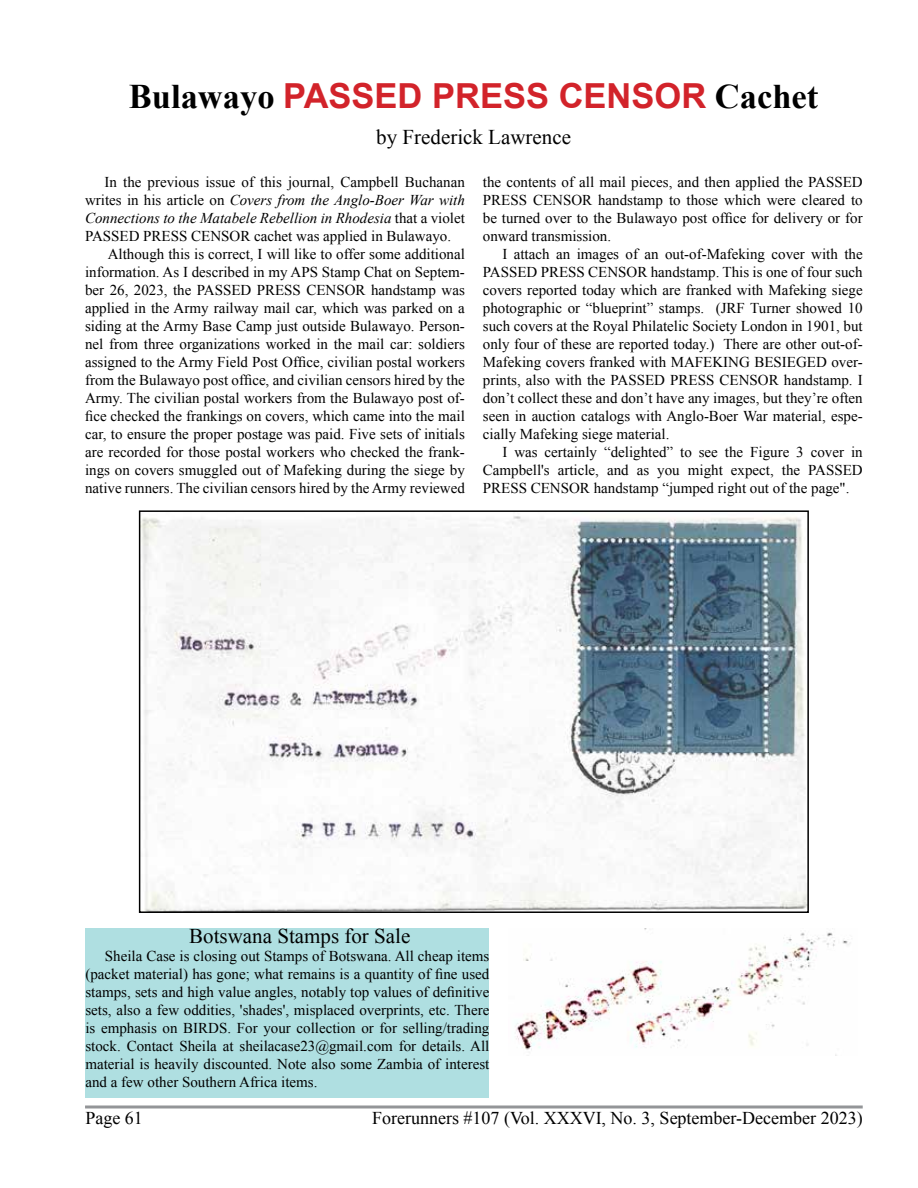
<style>
.page{position:relative;width:918px;height:1188px;background:#fff}
.page>*{position:absolute;margin:0;border:0;box-sizing:border-box;transform-origin:0 0}
.t1{font:700 34.5px "Arial";color:#d2232a}
.t2{font:21px "Times New Roman";color:#000}
.t3{font:18px "Times New Roman";color:#000}
.t4{font:15px/18px "Times New Roman";color:#000;text-align:justify}
.t5{font:italic 15px "Times New Roman";color:#000}
.s1{font-family:"Times New Roman";color:#000}
.s2{font-style:normal}
</style>
<div class="page">
<hr style="left:85px;top:1105px;width:778px;height:3px;background:#939598">
<img style="left:516px;top:928px;width:335px;height:128px">
<img style="left:142px;top:516px;width:664px;height:394px">
<div style="left:139px;top:510px;width:670px;height:403px;border:2px solid #000"></div>
<div style="left:85px;top:928px;width:404px;height:170px;background:#afdfe1"></div>
<h1 class="t1" style="left:129px;top:73px;width:691px"><span class="s1">Bulawayo</span> PASSED PRESS CENSOR <span class="s1">Cachet</span></h1>
<h2 class="t2" style="left:376px;top:122px;width:196px">by Frederick Lawrence</h2>
<p class="t4" style="left:483px;top:173px;width:381px">the contents of all mail pieces, and then applied the PASSED PRESS CENSOR handstamp to those which were cleared to be turned over to the Bulawayo post office for delivery or for onward transmission.</p>
<p class="t4" style="left:483px;top:245px;width:381px;text-indent:20px">I attach an images of an out-of-Mafeking cover with the PASSED PRESS CENSOR handstamp. This is one of four such covers reported today which are franked with Mafeking siege photographic or “blueprint” stamps. (JRF Turner showed 10 such covers at the Royal Philatelic Society London in 1901, but only four of these are reported today.) There are other out-of-Mafeking covers franked with MAFEKING BESIEGED over&shy;prints, also with the PASSED PRESS CENSOR handstamp. I don’t collect these and don’t have any images, but they’re often seen in auction catalogs with Anglo-Boer War material, espe&shy;cially Mafeking siege material.</p>
<p class="t4" style="left:483px;top:443px;width:381px;text-indent:20px">I was certainly “delighted” to see the Figure 3 cover in Campbell's article, and as you might expect, the PASSED PRESS CENSOR handstamp “jumped right out of the page".</p>
<p class="t4" style="left:105px;top:173px;width:362px">In the previous issue of this journal, Campbell Buchanan</p>
<p class="t5" style="left:85px;top:190px;width:381px"><span class="s2">writes in his article on</span> Covers from the Anglo-Boer War with</p>
<p class="t5" style="left:85px;top:208px;width:381px">Connections to the Matabele Rebellion in Rhodesia <span class="s2">that a violet</span></p>
<p class="t4" style="left:85px;top:227px;width:368px">PASSED PRESS CENSOR cachet was applied in Bulawayo.</p>
<p class="t4" style="left:108px;top:245px;width:359px">Although this is correct, I will like to offer some additional</p>
<p class="t4" style="left:85px;top:263px;width:381px">information. As I described in my APS Stamp Chat on Septem-</p>
<p class="t4" style="left:85px;top:281px;width:381px">ber 26, 2023, the PASSED PRESS CENSOR handstamp was</p>
<p class="t4" style="left:85px;top:299px;width:381px">applied in the Army railway mail car, which was parked on a</p>
<p class="t4" style="left:85px;top:317px;width:381px">siding at the Army Base Camp just outside Bulawayo. Person-</p>
<p class="t4" style="left:85px;top:335px;width:381px">nel from three organizations worked in the mail car: soldiers</p>
<p class="t4" style="left:85px;top:353px;width:381px">assigned to the Army Field Post Office, civilian postal workers</p>
<p class="t4" style="left:85px;top:371px;width:381px">from the Bulawayo post office, and civilian censors hired by the</p>
<p class="t4" style="left:85px;top:389px;width:381px">Army. The civilian postal workers from the Bulawayo post of-</p>
<p class="t4" style="left:85px;top:407px;width:381px">fice checked the frankings on covers, which came into the mail</p>
<p class="t4" style="left:85px;top:425px;width:381px">car, to ensure the proper postage was paid. Five sets of initials</p>
<p class="t4" style="left:85px;top:443px;width:381px">are recorded for those postal workers who checked the frank-</p>
<p class="t4" style="left:85px;top:461px;width:381px">ings on covers smuggled out of Mafeking during the siege by</p>
<p class="t4" style="left:85px;top:479px;width:381px">native runners. The civilian censors hired by the Army reviewed</p>
<h2 class="t2" style="left:189px;top:922px;width:223px">Botswana Stamps for Sale</h2>
<p class="t4" style="left:85px;top:947px;width:405px;text-indent:20px">Sheila Case is closing out Stamps of Botswana. All cheap items (packet material) has gone; what remains is a quantity of fine used stamps, sets and high value angles, notably top values of definitive sets, also a few oddities, 'shades', misplaced overprints, etc. There is emphasis on BIRDS. For your collection or for selling/trading stock. Contact Sheila at sheilacase23@gmail.com for details. All material is heavily discounted. Note also some Zambia of interest and a few other Southern Africa items.</p>
<p class="t3" style="left:85px;top:1106px;width:59px">Page 61</p>
<p class="t3" style="left:372px;top:1106px;width:492px">Forerunners #107 (Vol. XXXVI, No. 3, September-December 2023)</p>
</div>
